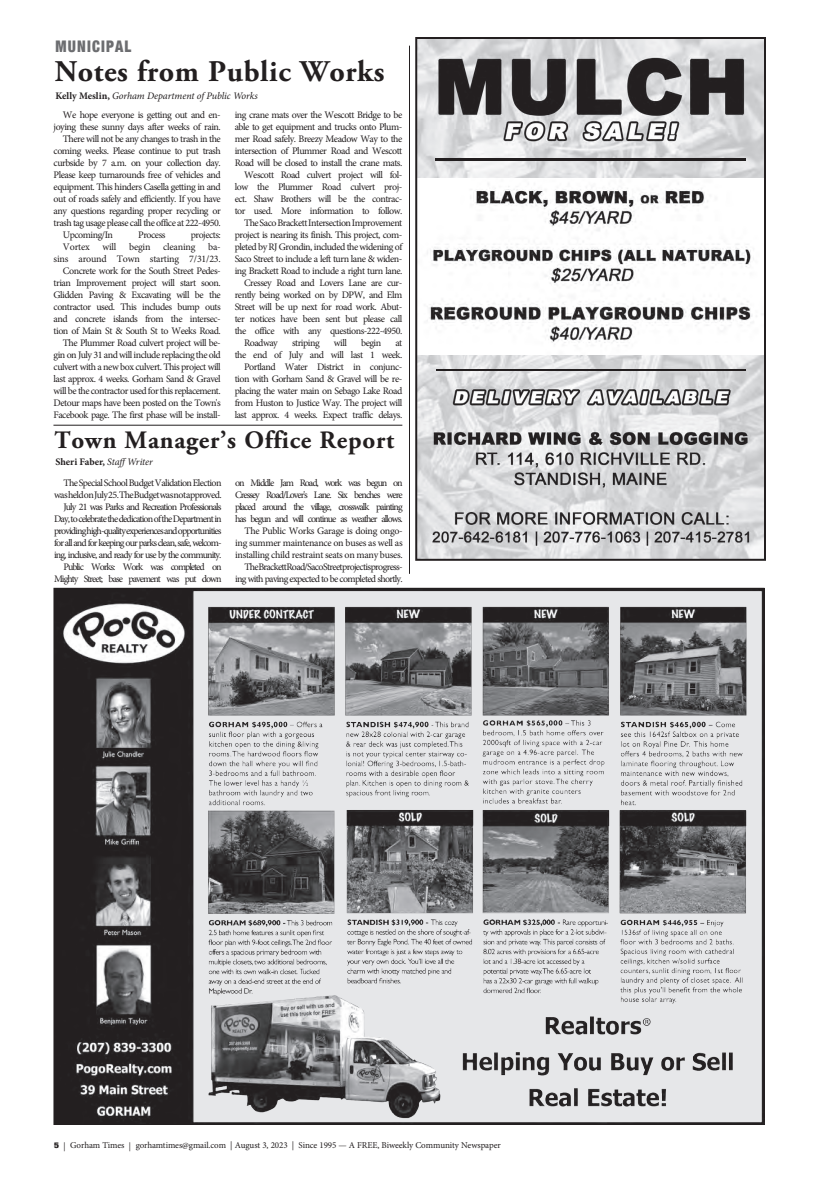
<style>
.page{position:relative;width:819px;height:1188px;background:#fff}
.page>*{position:absolute;margin:0;border:0;box-sizing:border-box;transform-origin:0 0}
.t1{font:700 30px "Adobe Garamond Pro";letter-spacing:.02em;color:#231f20}
.t2{font:700 25px "Adobe Garamond Pro";letter-spacing:.03em;color:#231f20}
.t3{font:900 condensed 16px "Helvetica Neue";letter-spacing:.08em;color:#6c6d70;scale:.92 1}
.t4{font:10px/12px "Minion Pro";letter-spacing:-.05em;color:#231f20;text-align:right}
.t5{font:10px/12px "Minion Pro";letter-spacing:-.09em;color:#231f20;text-align:right}
.t6{font:10px/12px "Minion Pro";letter-spacing:-.07em;color:#231f20;text-align:right}
.t7{font:700 10px "Minion Pro";letter-spacing:-.005em;color:#231f20}
.t8{font:9px "Minion Pro";letter-spacing:-.01em;color:#231f20}
.s1{font-weight:700}
.s2{font-style:italic}
.s3{font-weight:400;font-style:italic}
.s4{font-family:"Helvetica Neue";font-weight:900;font-stretch:condensed;font-size:8px}
.s5{font-family:"Adobe Garamond Pro"}
</style>
<div class="page">
<img style="left:418px;top:40px;width:345px;height:518px">
<img style="left:418px;top:178px;width:345px;height:176px">
<img style="left:436px;top:159px;width:309px;height:2px">
<img style="left:436px;top:369px;width:310px;height:2px">
<div style="left:415px;top:37px;width:351px;height:524px;border:2px solid #231f20"></div>
<hr style="left:409px;top:46px;width:1px;height:528px;background:#231f20">
<img style="left:55px;top:590px;width:708px;height:533px">
<hr style="left:53px;top:425px;width:349px;height:1px;background:#231f20">
<h3 class="t3" style="left:55px;top:33px;width:84px">MUNICIPAL</h3>
<h1 class="t1" style="left:55px;top:54px;width:331px">Notes from Public Works</h1>
<p class="t4" style="left:63px;top:109px;width:159px">We hope everyone is getting out and en-</p>
<p class="t4" style="left:54px;top:121px;width:169px">joying these sunny days after weeks of rain.</p>
<p class="t4" style="left:63px;top:133px;width:159px">There will not be any changes to trash in the</p>
<p class="t4" style="left:54px;top:145px;width:169px">coming weeks. Please continue to put trash</p>
<p class="t4" style="left:54px;top:157px;width:169px">curbside by 7 a.m. on your collection day.</p>
<p class="t4" style="left:54px;top:169px;width:169px">Please keep turnarounds free of vehicles and</p>
<p class="t4" style="left:54px;top:181px;width:169px">equipment. This hinders Casella getting in and</p>
<p class="t4" style="left:54px;top:193px;width:169px">out of roads safely and efficiently. If you have</p>
<p class="t4" style="left:54px;top:205px;width:169px">any questions regarding proper recycling or</p>
<p class="t4" style="left:54px;top:217px;width:169px">trash tag usage please call the office at 222-4950.</p>
<p class="t4" style="left:63px;top:229px;width:52px">Upcoming/In</p>
<p class="t4" style="left:138px;top:229px;width:29px">Process</p>
<p class="t4" style="left:191px;top:229px;width:32px">projects:</p>
<p class="t4" style="left:63px;top:241px;width:28px">Vortex</p>
<p class="t4" style="left:103px;top:241px;width:15px">will</p>
<p class="t4" style="left:129px;top:241px;width:23px">begin</p>
<p class="t4" style="left:163px;top:241px;width:34px">cleaning</p>
<p class="t4" style="left:235px;top:87px;width:169px;line-height:18.6px;text-align:left;text-indent:-179px"><span class="s1">Kelly Meslin,</span> <span class="s2">Gorham Department of Public Works<br></span>ing crane mats over the Wescott Bridge to be</p>
<p class="t4" style="left:235px;top:121px;width:169px">able to get equipment and trucks onto Plum-</p>
<p class="t4" style="left:235px;top:133px;width:169px">mer Road safely. Breezy Meadow Way to the</p>
<p class="t4" style="left:235px;top:145px;width:169px">intersection of Plummer Road and Wescott</p>
<p class="t4" style="left:235px;top:157px;width:169px">Road will be closed to install the crane mats.</p>
<p class="t4" style="left:244px;top:169px;width:160px">Wescott Road culvert project will fol-</p>
<p class="t4" style="left:235px;top:181px;width:169px">low the Plummer Road culvert proj-</p>
<p class="t4" style="left:235px;top:193px;width:169px">ect. Shaw Brothers will be the contrac-</p>
<p class="t4" style="left:235px;top:205px;width:169px">tor used. More information to follow.</p>
<p class="t4" style="left:244px;top:217px;width:160px">The Saco Brackett Intersection Improvement</p>
<p class="t4" style="left:235px;top:229px;width:169px">project is nearing its finish. This project, com-</p>
<p class="t4" style="left:235px;top:241px;width:169px">pleted by RJ Grondin, included the widening of</p>
<p class="t4" style="left:235px;top:253px;width:169px">Saco Street to include a left turn lane &amp; widen-</p>
<p class="t4" style="left:235px;top:265px;width:169px">ing Brackett Road to include a right turn lane.</p>
<p class="t4" style="left:244px;top:277px;width:160px">Cressey Road and Lovers Lane are cur-</p>
<p class="t4" style="left:235px;top:289px;width:169px">rently being worked on by DPW, and Elm</p>
<p class="t4" style="left:235px;top:301px;width:169px">Street will be up next for road work. Abut-</p>
<p class="t4" style="left:235px;top:313px;width:169px">ter notices have been sent but please call</p>
<p class="t4" style="left:235px;top:325px;width:169px">the office with any questions-222-4950.</p>
<p class="t4" style="left:244px;top:337px;width:35px">Roadway</p>
<p class="t4" style="left:292px;top:337px;width:29px">striping</p>
<p class="t4" style="left:334px;top:337px;width:15px">will</p>
<p class="t4" style="left:361px;top:337px;width:22px">begin</p>
<p class="t4" style="left:54px;top:241px;width:169px">ba-<br>sins around Town starting 7/31/23.<br>Concrete work for the South Street Pedes&shy;trian Improvement project will start soon.<br>Glidden Paving &amp; Excavating will be the contractor used. This includes bump outs and concrete islands from the intersec&shy;tion of Main St &amp; South St to Weeks Road.<br>The Plummer Road culvert project will be&shy;gin on July 31 and will include replacing the old culvert with a new box culvert. This project will last approx. 4 weeks. Gorham Sand &amp; Gravel will be the contractor used for this replacement.<br>Detour maps have been posted on the Town's Facebook page. The first phase will be install-</p>
<p class="t4" style="left:235px;top:337px;width:169px">at<br>the end of July and will last 1 week.<br>Portland Water District in conjunc&shy;tion with Gorham Sand &amp; Gravel will be re&shy;placing the water main on Sebago Lake Road from Huston to Justice Way. The project will last approx. 4 weeks. Expect traffic delays.</p>
<h2 class="t2" style="left:54px;top:426px;width:341px">Town Manager’s Office Report</h2>
<p class="t5" style="left:54px;top:477px;width:169px">The Special School Budget Validation Election was held on July 25. The Budget was not approved.<br>July 21 was Parks and Recreation Professionals Day,to celebrate the dedication of the Department in providing high-quality experiences and opportunities for all and for keeping our parks clean, safe, welcom&shy;ing, inclusive, and ready for use by the community.<br>Public Works: Work was completed on Mighty Street; base pavement was put down</p>
<p class="t7" style="left:55px;top:454px;width:99px">Sheri Faber, <span class="s3">StaffWriter</span></p>
<p class="t6" style="left:235px;top:477px;width:169px">on Middle Jam Road, work was begun on Cressey Road/Lover's Lane. Six benches were placed around the village, crosswalk painting has begun and will continue as weather allows.<br>The Public Works Garage is doing ongo&shy;ing summer maintenance on buses as well as installing child restraint seats on many buses.<br>The Brackett Road/Saco Street project is progress&shy;ing with paving expected to be completed shortly.</p>
<p class="t8" style="left:54px;top:1140px;width:448px"><span class="s4">5</span> <span class="s5">|</span> Gorham Times <span class="s5">|</span> gorhamtimes@gmail.com | August 3, 2023 | Since 1995 — A FREE, Biweekly Community Newspaper</p>
</div>
